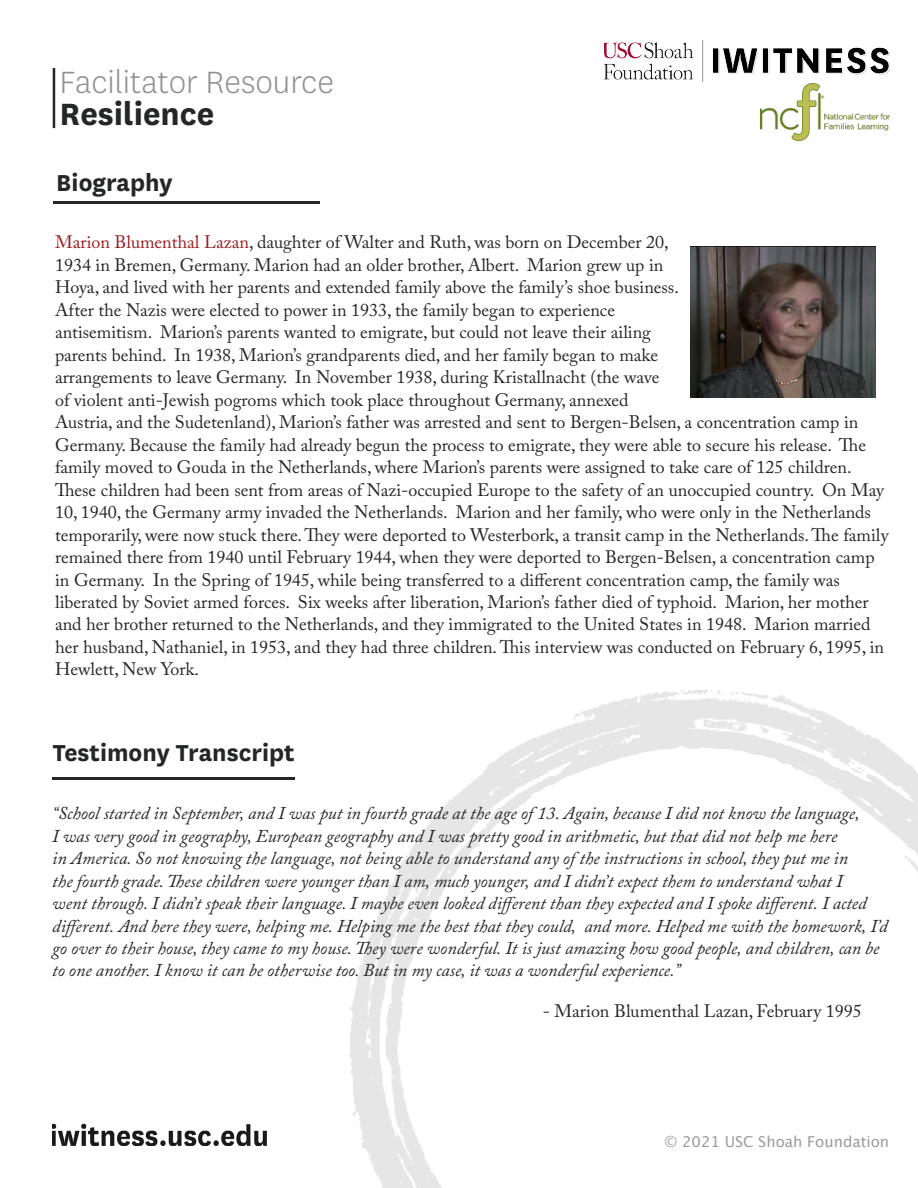
<style>
.page{position:relative;width:918px;height:1188px;background:#fff}
.page>*{position:absolute;margin:0;border:0;box-sizing:border-box;transform-origin:0 0}
.t1{font:300 36px/32px "National";color:#929192}
.t2{font:700 27px "National";color:#252626}
.t3{font:18px/22.5px "Adobe Caslon Pro";color:#252626}
.t4{font:italic 18px/22.5px "Adobe Caslon Pro";color:#252626}
.t5{font:15px "Lucida Grande";color:#919295}
.t6{font:300 12.75px "Montserrat";color:#919295}
.s1{font-weight:700;color:#252626}
.s2{color:#991a1e}
</style>
<div class="page">
<img style="left:604px;top:41px;width:285px;height:41px">
<img style="left:53px;top:1124px;width:213px;height:21px">
<img style="left:350px;top:691px;width:568px;height:496px">
<img style="left:691px;top:246px;width:185px;height:151px">
<hr style="left:53px;top:201px;width:267px;height:3px;background:#252626">
<hr style="left:53px;top:777px;width:242px;height:3px;background:#252626">
<hr style="left:53px;top:68px;width:2px;height:60px;background:#252626">
<img style="left:760px;top:83px;width:129px;height:57px">
<p class="t1" style="left:59px;top:65px;width:276px">Facilitator Resource<br><span class="s1">Resilience</span></p>
<p class="t2" style="left:56px;top:163px;width:118px">Biography</p>
<p class="t3" style="left:55px;top:231px;width:835px"><span class="s2">Marion Blumenthal Lazan</span>, daughter of Walter and Ruth, was born on December 20,<br>1934 in Bremen, Germany. Marion had an older brother, Albert. Marion grew up in<br>Hoya, and lived with her parents and extended family above the family’s shoe business.<br>After the Nazis were elected to power in 1933, the family began to experience<br>antisemitism. Marion’s parents wanted to emigrate, but could not leave their ailing<br>parents behind. In 1938, Marion’s grandparents died, and her family began to make<br>arrangements to leave Germany. In November 1938, during Kristallnacht (the wave<br>of violent anti-Jewish pogroms which took place throughout Germany, annexed<br>Austria, and the Sudetenland), Marion’s father was arrested and sent to Bergen-Belsen, a concentration camp in Germany. Because the family had already begun the process to emigrate, they were able to secure his release. The family moved to Gouda in the Netherlands, where Marion’s parents were assigned to take care of 125 children.<br>These children had been sent from areas of Nazi-occupied Europe to the safety of an unoccupied country. On May 10, 1940, the Germany army invaded the Netherlands. Marion and her family, who were only in the Netherlands temporarily, were now stuck there. They were deported to Westerbork, a transit camp in the Netherlands. The family remained there from 1940 until February 1944, when they were deported to Bergen-Belsen, a concentration camp in Germany. In the Spring of 1945, while being transferred to a different concentration camp, the family was liberated by Soviet armed forces. Six weeks after liberation, Marion’s father died of typhoid. Marion, her mother and her brother returned to the Netherlands, and they immigrated to the United States in 1948. Marion married her husband, Nathaniel, in 1953, and they had three children. This interview was conducted on February 6, 1995, in Hewlett, New York.</p>
<p class="t2" style="left:53px;top:734px;width:243px">Testimony Transcript</p>
<p class="t4" style="left:52px;top:802px;width:837px">“School started in September, and I was put in fourth grade at the age of 13. Again, because I did not know the language,<br>I was very good in geography, European geography and I was pretty good in arithmetic, but that did not help me here<br>in America. So not knowing the language, not being able to understand any of the instructions in school, they put me in<br>the fourth grade. These children were younger than I am, much younger, and I didn’t expect them to understand what I<br>went through. I didn’t speak their language. I maybe even looked different than they expected and I spoke different. I acted different. And here they were, helping me. Helping me the best that they could, and more. Helped me with the homework, I’d go over to their house, they came to my house. They were wonderful. It is just amazing how good people, and children, can be to one another. I know it can be otherwise too. But in my case, it was a wonderful experience.”</p>
<p class="t3" style="left:543px;top:999px;width:320px">- Marion Blumenthal Lazan, February 1995</p>
<p class="t5" style="left:665px;top:1133px;width:226px">© 2021 USC Shoah Foundation</p>
<p class="t6" style="left:742px;top:1133px;width:137px">| familieslearning.org</p>
<p class="t6" style="left:633px;top:1133px;width:104px">iwitness.usc.edu</p>
</div>
